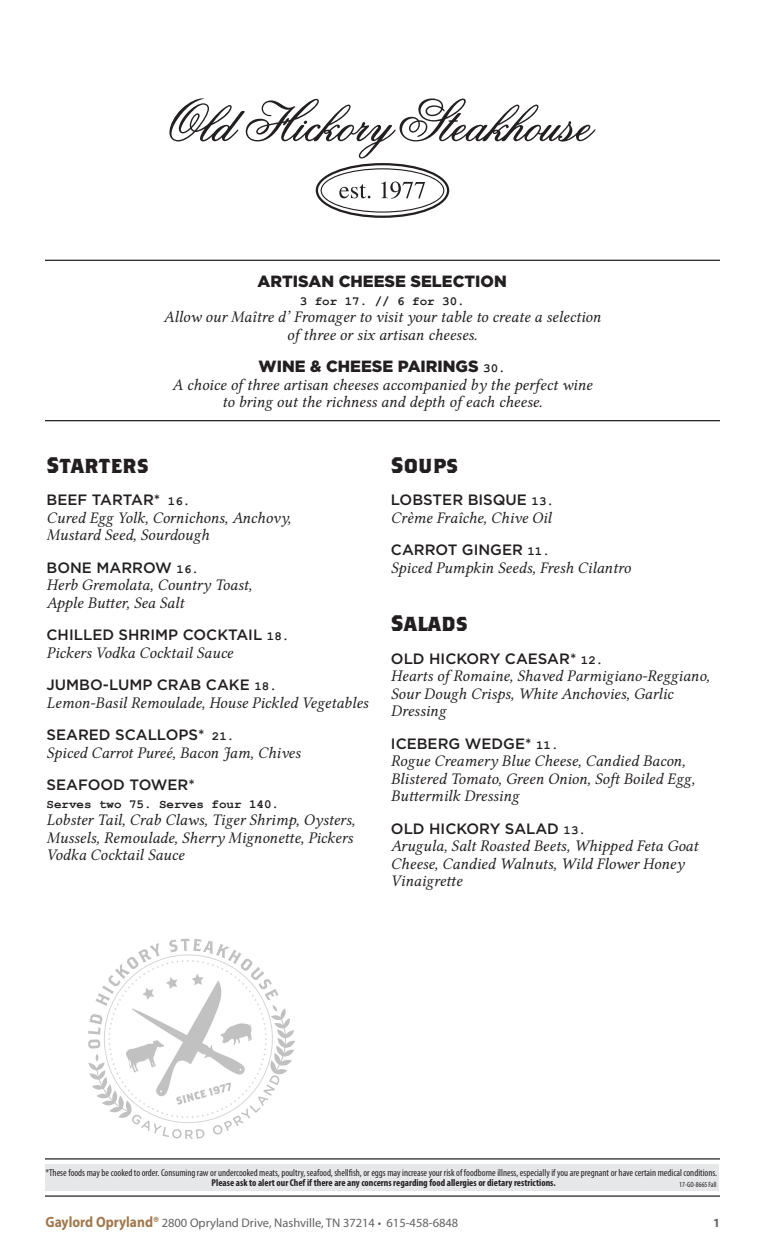
<style>
.page{position:relative;width:765px;height:1260px;background:#fff}
.page>*{position:absolute;margin:0;border:0;box-sizing:border-box;transform-origin:0 0}
.t1{font:700 22.5px "Brothers";color:#231f20}
.t2{font:16.25px/17.5px "Lin Libertine OI";color:#231f20}
.t3{font:900 16.25px "Gotham";color:#231f20}
.t4{font:500 15px "Gotham";color:#231f20}
.t5{font:12.5px "Myriad Pro";color:#636366}
.t6{font:700 12.5px "Courier New";color:#231f20}
.t7{font:700 12.5px "Myriad Pro";color:#636366}
.t8{font:condensed 10px "Myriad Pro";color:#231f20}
.t9{font:700 condensed 10px "Myriad Pro";color:#231f20}
.t10{font:condensed 7.5px "Myriad Pro";color:#231f20}
.s1{font-family:"Courier New";font-weight:700;font-size:12.5px}
.s2{font-weight:700;font-size:15px;color:#a1784d}
</style>
<div class="page">
<svg style="left:169px;top:98px;width:427px;height:120px"></svg>
<hr style="left:45px;top:420px;width:675px;height:1px;background:#231f20">
<hr style="left:45px;top:260px;width:675px;height:1px;background:#231f20">
<svg style="left:88px;top:939px;width:207px;height:200px"></svg>
<div style="left:46px;top:1164px;width:673px;height:27px;background:#e6e7e9"></div>
<hr style="left:45px;top:1195px;width:675px;height:2px;background:#231f20">
<hr style="left:45px;top:1158px;width:675px;height:2px;background:#231f20">
<p class="t3" style="left:258px;top:272px;width:251px">ARTISAN CHEESE SELECTION</p>
<p class="t6" style="left:300px;top:293px;width:167px">3 for 17. // 6 for 30.</p>
<p class="t2" style="left:163px;top:309px;width:439px;text-align:center">Allow our Maître d’ Fromager to visit your table to create a selection of three or six artisan cheeses.</p>
<p class="t3" style="left:259px;top:357px;width:249px">WINE &amp; CHEESE PAIRINGS <span class="s1">30.</span></p>
<p class="t2" style="left:172px;top:376px;width:422px;text-align:center">A choice of three artisan cheeses accompanied by the perfect wine to bring out the richness and depth of each cheese.</p>
<h1 class="t1" style="left:47px;top:451px;width:104px">STARTERS</h1>
<p class="t4" style="left:47px;top:490px;width:145px">BEEF TARTAR* <span class="s1">16.</span></p>
<p class="t2" style="left:47px;top:509px;width:246px">Cured Egg Yolk, Cornichons, Anchovy,<br>Mustard Seed, Sourdough</p>
<p class="t4" style="left:47px;top:557px;width:154px">BONE MARROW <span class="s1">16.</span></p>
<p class="t2" style="left:47px;top:577px;width:207px">Herb Gremolata, Country Toast,<br>Apple Butter, Sea Salt</p>
<p class="t4" style="left:47px;top:625px;width:244px">CHILLED SHRIMP COCKTAIL <span class="s1">18.</span></p>
<p class="t2" style="left:47px;top:644px;width:188px">Pickers Vodka Cocktail Sauce</p>
<p class="t4" style="left:47px;top:675px;width:232px">JUMBO-LUMP CRAB CAKE <span class="s1">18.</span></p>
<p class="t2" style="left:47px;top:694px;width:323px">Lemon-Basil Remoulade, House Pickled Vegetables</p>
<p class="t4" style="left:47px;top:725px;width:189px">SEARED SCALLOPS* <span class="s1">21.</span></p>
<p class="t2" style="left:47px;top:744px;width:255px">Spiced Carrot Pureé, Bacon Jam, Chives</p>
<p class="t4" style="left:47px;top:775px;width:150px">SEAFOOD TOWER*</p>
<p class="t6" style="left:47px;top:796px;width:234px">Serves two 75. Serves four 140.</p>
<p class="t2" style="left:47px;top:812px;width:310px">Lobster Tail, Crab Claws, Tiger Shrimp, Oysters,<br>Mussels, Remoulade, Sherry Mignonette, Pickers<br>Vodka Cocktail Sauce</p>
<h1 class="t1" style="left:391px;top:451px;width:69px">SOUPS</h1>
<p class="t4" style="left:391px;top:490px;width:165px">LOBSTER BISQUE <span class="s1">13.</span></p>
<p class="t2" style="left:391px;top:509px;width:162px">Crème Fraîche, Chive Oil</p>
<p class="t4" style="left:391px;top:540px;width:161px">CARROT GINGER <span class="s1">11.</span></p>
<p class="t2" style="left:391px;top:559px;width:241px">Spiced Pumpkin Seeds, Fresh Cilantro</p>
<h1 class="t1" style="left:391px;top:609px;width:78px">SALADS</h1>
<p class="t4" style="left:391px;top:649px;width:214px">OLD HICKORY CAESAR* <span class="s1">12.</span></p>
<p class="t2" style="left:391px;top:668px;width:320px">Hearts of Romaine, Shaved Parmigiano-Reggiano,<br>Sour Dough Crisps, White Anchovies, Garlic<br>Dressing</p>
<p class="t4" style="left:391px;top:734px;width:169px">ICEBERG WEDGE* <span class="s1">11.</span></p>
<p class="t2" style="left:391px;top:753px;width:305px">Rogue Creamery Blue Cheese, Candied Bacon,<br>Blistered Tomato, Green Onion, Soft Boiled Egg,<br>Buttermilk Dressing</p>
<p class="t4" style="left:391px;top:819px;width:197px">OLD HICKORY SALAD <span class="s1">13.</span></p>
<p class="t2" style="left:391px;top:838px;width:309px">Arugula, Salt Roasted Beets, Whipped Feta Goat<br>Cheese, Candied Walnuts, Wild Flower Honey<br>Vinaigrette</p>
<p class="t8" style="left:46px;top:1166px;width:673px">*These foods may be cooked to order. Consuming raw or undercooked meats, poultry, seafood, shellfish, or eggs may increase your risk of foodborne illness, especially if you are pregnant or have certain medical conditions.</p>
<p class="t9" style="left:212px;top:1176px;width:346px">Please ask to alert our Chef if there are any concerns regarding food allergies or dietary restrictions.</p>
<p class="t10" style="left:679px;top:1180px;width:39px">17-GO-8665 Fall</p>
<p class="t5" style="left:45px;top:1215px;width:414px"><span class="s2">Gaylord Opryland®</span> 2800 Opryland Drive, Nashville, TN 37214 • 615-458-6848</p>
<p class="t7" style="left:713px;top:1215px;width:8px">1</p>
</div>
